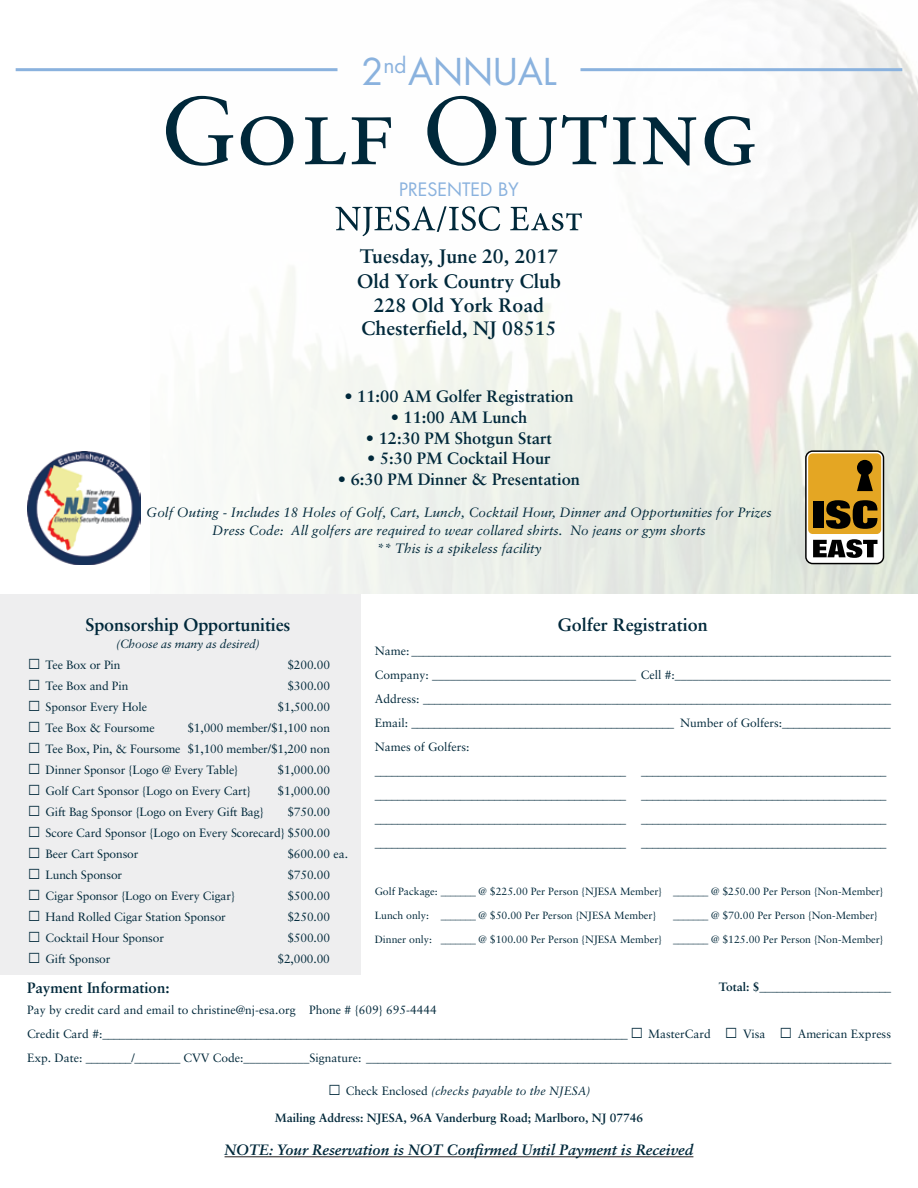
<style>
.page{position:relative;width:918px;height:1188px;background:#fff}
.page>*{position:absolute;margin:0;border:0;box-sizing:border-box;transform-origin:0 0}
.t1{font:96px "Sabon Roman SC";color:#00283a}
.t2{font:36px "Futura Std";color:#8ab2de}
.t3{font:700 19.5px/25.5px "Sabon";color:#00283a}
.t4{font:700 18px "Sabon";letter-spacing:-.01em;color:#00283a}
.t5{font:18px "Futura Std";color:#8ab2de}
.t6{font:700 16.5px "Sabon";color:#00283a}
.t7{font:italic 700 15px "Sabon";color:#00283a}
.t8{font:700 15px "Sabon";color:#00283a}
.t9{font:italic 13.5px/18px "Sabon";color:#00283a;text-align:center}
.t10{font:12px/24px "Sabon";letter-spacing:-.01em;color:#00283a;text-align:justify}
.t11{font:700 12px "Sabon";color:#00283a}
.t12{font:italic 12px/21px "Sabon";color:#00283a}
.t13{font:10.5px "Sabon";color:#00283a}
.s1{font-style:normal}
</style>
<div class="page">
<img style="left:150px;top:0;width:768px;height:594px">
<div style="left:0;top:594px;width:361px;height:380px;background:#eeeeef"></div>
<hr style="left:225px;top:1156px;width:468px;height:1px;background:#221e1f">
<img style="left:27px;top:451px;width:113px;height:113px">
<div style="left:806px;top:451px;width:78px;height:113px;background:#fff;border-radius:7px"></div>
<div style="left:805px;top:450px;width:79px;height:114px;border:1px solid #000;border-radius:7px"></div>
<div style="left:808px;top:453px;width:73px;height:81px;background:#e4a623;border-radius:5px"></div>
<div style="left:813px;top:501px;width:10px;height:27px;background:#000"></div>
<svg style="left:826px;top:500px;width:51px;height:29px"></svg>
<svg style="left:857px;top:460px;width:16px;height:31px"></svg>
<svg style="left:813px;top:539px;width:65px;height:19px"></svg>
<svg style="left:336px;top:206px;width:246px;height:30px"></svg>
<hr style="left:16px;top:68px;width:322px;height:3px;background:#8ab2de">
<hr style="left:580px;top:68px;width:322px;height:3px;background:#8ab2de">
<h2 class="t2" style="left:361px;top:49px;width:197px">2<sup>nd</sup> ANNUAL</h2>
<h1 class="t1" style="left:160px;top:74px;width:599px">Golf Outing</h1>
<h3 class="t5" style="left:399px;top:178px;width:121px">PRESENTED BY</h3>
<h3 class="t3" style="left:357px;top:243px;width:205px">Tuesday, June 20, 2017<br>Old York Country Club</h3>
<h3 class="t3" style="left:361px;top:293px;width:197px;line-height:23.4px;text-align:center">228 Old York Road<br>Chesterfield, NJ 08515</h3>
<h3 class="t6" style="left:344px;top:386px;width:231px">• 11:00 AM Golfer Registration</h3>
<h3 class="t6" style="left:391px;top:407px;width:138px">• 11:00 AM Lunch</h3>
<h3 class="t6" style="left:366px;top:428px;width:188px">• 12:30 PM Shotgun Start</h3>
<h3 class="t6" style="left:367px;top:448px;width:185px">• 5:30 PM Cocktail Hour</h3>
<h3 class="t6" style="left:338px;top:469px;width:244px">• 6:30 PM Dinner &amp; Presentation</h3>
<p class="t9" style="left:146px;top:504px;width:627px">Golf Outing - Includes 18 Holes of Golf, Cart, Lunch, Cocktail Hour, Dinner and Opportunities for Prizes<br>Dress Code: All golfers are required to wear collared shirts. No jeans or gym shorts<br>** This is a spikeless facility</p>
<h3 class="t4" style="left:86px;top:614px;width:207px">Sponsorship Opportunities</h3>
<p class="t12" style="left:27px;top:633px;width:234px;text-indent:89px">(Choose as many as desired) ☐ <span class="s1">Tee Box or Pin</span></p>
<p class="t10" style="left:287px;top:653px;width:44px">$200.00</p>
<p class="t10" style="left:27px;top:674px;width:103px">☐ Tee Box and Pin</p>
<p class="t10" style="left:287px;top:674px;width:44px">$300.00</p>
<p class="t10" style="left:27px;top:695px;width:122px">☐ Sponsor Every Hole</p>
<p class="t10" style="left:278px;top:695px;width:54px">$1,500.00</p>
<p class="t10" style="left:27px;top:716px;width:129px">☐ Tee Box &amp; Foursome</p>
<p class="t10" style="left:27px;top:717px;width:305px;line-height:21px;text-indent:160px">$1,000 member/$1,100 non ☐ Tee Box, Pin, &amp; Foursome $1,100 member/$1,200 non ☐ Dinner Sponsor {Logo @ Every Table}</p>
<p class="t10" style="left:278px;top:758px;width:54px">$1,000.00</p>
<p class="t10" style="left:27px;top:779px;width:225px">☐ Golf Cart Sponsor {Logo on Every Cart}</p>
<p class="t10" style="left:278px;top:779px;width:54px">$1,000.00</p>
<p class="t10" style="left:27px;top:800px;width:238px">☐ Gift Bag Sponsor {Logo on Every Gift Bag}</p>
<p class="t10" style="left:27px;top:801px;width:305px;line-height:21px;text-indent:260px">$750.00 ☐ Score Card Sponsor {Logo on Every Scorecard} $500.00 ☐ Beer Cart Sponsor</p>
<p class="t10" style="left:287px;top:842px;width:62px">$600.00 ea.</p>
<p class="t10" style="left:27px;top:863px;width:97px">☐ Lunch Sponsor</p>
<p class="t10" style="left:287px;top:863px;width:44px">$750.00</p>
<p class="t10" style="left:27px;top:884px;width:210px">☐ Cigar Sponsor {Logo on Every Cigar}</p>
<p class="t10" style="left:287px;top:884px;width:44px">$500.00</p>
<p class="t10" style="left:27px;top:905px;width:200px">☐ Hand Rolled Cigar Station Sponsor</p>
<p class="t10" style="left:287px;top:905px;width:44px">$250.00</p>
<p class="t10" style="left:27px;top:926px;width:139px">☐ Cocktail Hour Sponsor</p>
<p class="t10" style="left:287px;top:926px;width:44px">$500.00</p>
<p class="t10" style="left:27px;top:947px;width:85px">☐ Gift Sponsor</p>
<p class="t10" style="left:277px;top:947px;width:54px">$2,000.00</p>
<h3 class="t4" style="left:558px;top:614px;width:152px">Golfer Registration</h3>
<p class="t10" style="left:375px;top:639px;width:518px;text-align:left">Name: ____________________________________________________________________________________ Company: __________________________________ Cell #:____________________________________ Address: __________________________________________________________________________________ Email: ______________________________________________ Number of Golfers:___________________ Names of Golfers:<br>____________________________________________ ___________________________________________ ____________________________________________ ___________________________________________ ____________________________________________ ___________________________________________ ____________________________________________ ___________________________________________</p>
<p class="t13" style="left:375px;top:885px;width:510px">Golf Package: _______ @ $225.00 Per Person {NJESA Member} _______ @ $250.00 Per Person {Non-Member}</p>
<p class="t13" style="left:375px;top:909px;width:283px">Lunch only: _______ @ $50.00 Per Person {NJESA Member}</p>
<p class="t13" style="left:673px;top:909px;width:206px">_______ @ $70.00 Per Person {Non-Member}</p>
<p class="t13" style="left:375px;top:933px;width:510px">Dinner only: _______ @ $100.00 Per Person {NJESA Member} _______ @ $125.00 Per Person {Non-Member}</p>
<p class="t11" style="left:719px;top:979px;width:174px">Total: $_______________________</p>
<p class="t8" style="left:27px;top:979px;width:144px">Payment Information:</p>
<p class="t10" style="left:27px;top:998px;width:866px;text-align:left">Pay by credit card and email to christine@nj-esa.org Phone # {609} 695-4444<br>Credit Card #:____________________________________________________________________________________________ ☐ MasterCard ☐ Visa ☐ American Express<br>Exp. Date: ________/________ CVV Code:___________Signature: ____________________________________________________________________________________________</p>
<p class="t12" style="left:328px;top:1081px;width:264px">☐ <span class="s1">Check Enclosed</span> (checks payable to the NJESA)</p>
<p class="t11" style="left:275px;top:1111px;width:370px">Mailing Address: NJESA, 96A Vanderburg Road; Marlboro, NJ 07746</p>
<p class="t7" style="left:225px;top:1141px;width:470px">NOTE: Your Reservation is NOT Confirmed Until Payment is Received</p>
</div>
